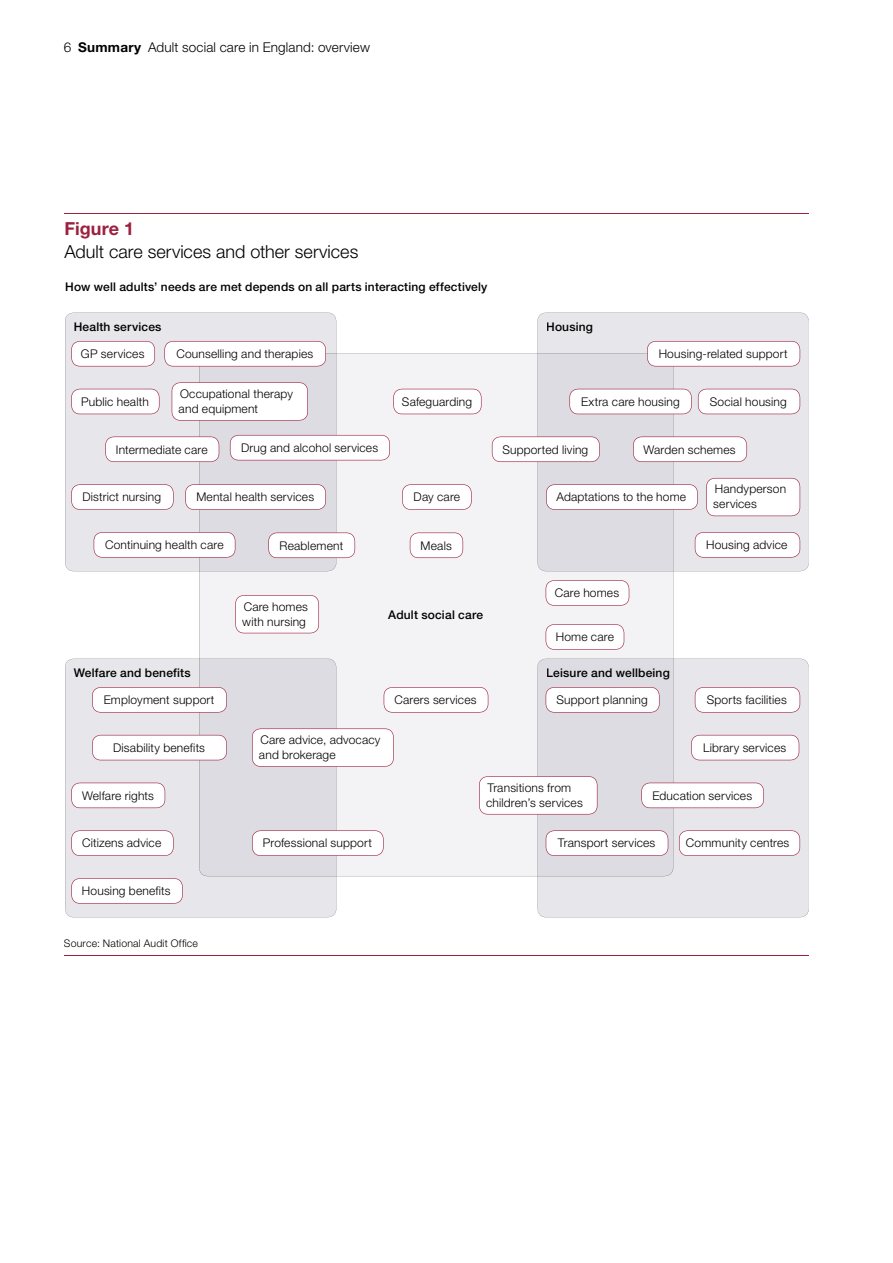
<style>
.page{position:relative;width:893px;height:1263px;background:#fff}
.page>*{position:absolute;margin:0;border:0;box-sizing:border-box;transform-origin:0 0}
.t1{font:300 18px "Helvetica Neue LT Std";color:#000}
.t2{font:700 18px "Helvetica Neue LT Std";letter-spacing:.005em;color:#9c213f}
.t3{font:300 13.5px "Helvetica Neue LT Std";letter-spacing:.01em;color:#000}
.t4{font:300 12px/15px "Helvetica Neue LT Std";letter-spacing:.015em;color:#000}
.t5{font:500 12px "Helvetica Neue LT Std";letter-spacing:.015em;color:#000}
.t6{font:300 10.5px "Helvetica Neue LT Std";letter-spacing:.02em;color:#000}
.s1{font-weight:700}
</style>
<div class="page">
<div style="left:199px;top:354px;width:474px;height:305px;background:#f3f3f5"></div>
<div style="left:65px;top:313px;width:271px;height:258px;background:#e7e7eb"></div>
<div style="left:65px;top:659px;width:271px;height:258px;background:#e7e7eb"></div>
<div style="left:538px;top:659px;width:271px;height:258px;background:#e7e7eb"></div>
<div style="left:538px;top:313px;width:271px;height:258px;background:#e7e7eb"></div>
<hr style="left:64px;top:213px;width:745px;height:1px;background:#9c213f">
<hr style="left:64px;top:955px;width:744px;height:1px;background:#9c213f">
<svg style="left:71px;top:341px;width:411px;height:230px"></svg>
<svg style="left:492px;top:341px;width:308px;height:230px"></svg>
<svg style="left:71px;top:659px;width:729px;height:245px"></svg>
<svg style="left:546px;top:580px;width:83px;height:26px"></svg>
<svg style="left:235px;top:595px;width:84px;height:38px"></svg>
<svg style="left:546px;top:624px;width:78px;height:26px"></svg>
<p class="t3" style="left:64px;top:39px;width:308px">6 <span class="s1">Summary</span> Adult social care in England: overview</p>
<h1 class="t2" style="left:64px;top:218px;width:71px">Figure 1</h1>
<h1 class="t1" style="left:64px;top:240px;width:295px">Adult care services and other services</h1>
<p class="t5" style="left:65px;top:280px;width:424px">How well adults’ needs are met depends on all parts interacting effectively</p>
<p class="t5" style="left:74px;top:320px;width:89px">Health services</p>
<p class="t5" style="left:546px;top:320px;width:48px">Housing</p>
<p class="t4" style="left:81px;top:346px;width:65px">GP services</p>
<p class="t4" style="left:176px;top:346px;width:138px">Counselling and therapies</p>
<p class="t4" style="left:659px;top:346px;width:130px">Housing-related support</p>
<p class="t4" style="left:179px;top:386px;width:116px">Occupational therapy and equipment</p>
<p class="t4" style="left:241px;top:440px;width:139px">Drug and alcohol services</p>
<p class="t4" style="left:81px;top:394px;width:69px">Public health</p>
<p class="t4" style="left:116px;top:441px;width:93px">Intermediate care</p>
<p class="t4" style="left:402px;top:394px;width:72px">Safeguarding</p>
<p class="t4" style="left:581px;top:394px;width:100px">Extra care housing</p>
<p class="t4" style="left:710px;top:394px;width:79px">Social housing</p>
<p class="t4" style="left:502px;top:441px;width:87px">Supported living</p>
<p class="t4" style="left:643px;top:441px;width:94px">Warden schemes</p>
<p class="t4" style="left:713px;top:481px;width:74px">Handyperson services</p>
<p class="t4" style="left:82px;top:489px;width:80px">District nursing</p>
<p class="t4" style="left:196px;top:489px;width:119px">Mental health services</p>
<p class="t4" style="left:414px;top:489px;width:48px">Day care</p>
<p class="t4" style="left:556px;top:489px;width:131px">Adaptations to the home</p>
<p class="t4" style="left:421px;top:538px;width:33px">Meals</p>
<p class="t4" style="left:105px;top:537px;width:120px">Continuing health care</p>
<p class="t4" style="left:279px;top:538px;width:65px">Reablement</p>
<p class="t4" style="left:706px;top:537px;width:83px">Housing advice</p>
<p class="t4" style="left:242px;top:599px;width:67px">Care homes with nursing</p>
<p class="t5" style="left:388px;top:608px;width:96px">Adult social care</p>
<p class="t4" style="left:555px;top:585px;width:66px">Care homes</p>
<p class="t4" style="left:556px;top:629px;width:60px">Home care</p>
<p class="t5" style="left:74px;top:666px;width:119px">Welfare and benefits</p>
<p class="t5" style="left:546px;top:666px;width:125px">Leisure and wellbeing</p>
<p class="t4" style="left:104px;top:692px;width:112px">Employment support</p>
<p class="t4" style="left:395px;top:692px;width:84px">Carers services</p>
<p class="t4" style="left:556px;top:692px;width:93px">Support planning</p>
<p class="t4" style="left:707px;top:692px;width:82px">Sports facilities</p>
<p class="t4" style="left:259px;top:732px;width:123px">Care advice, advocacy and brokerage</p>
<p class="t4" style="left:113px;top:740px;width:93px">Disability benefits</p>
<p class="t4" style="left:703px;top:740px;width:85px">Library services</p>
<p class="t4" style="left:486px;top:780px;width:98px">Transitions from children’s services</p>
<p class="t4" style="left:82px;top:788px;width:73px">Welfare rights</p>
<p class="t4" style="left:652px;top:788px;width:101px">Education services</p>
<p class="t4" style="left:82px;top:835px;width:80px">Citizens advice</p>
<p class="t4" style="left:263px;top:835px;width:110px">Professional support</p>
<p class="t4" style="left:558px;top:835px;width:99px">Transport services</p>
<p class="t4" style="left:686px;top:835px;width:105px">Community centres</p>
<p class="t4" style="left:82px;top:883px;width:90px">Housing benefits</p>
<p class="t6" style="left:64px;top:937px;width:136px">Source: National Audit Office</p>
</div>
